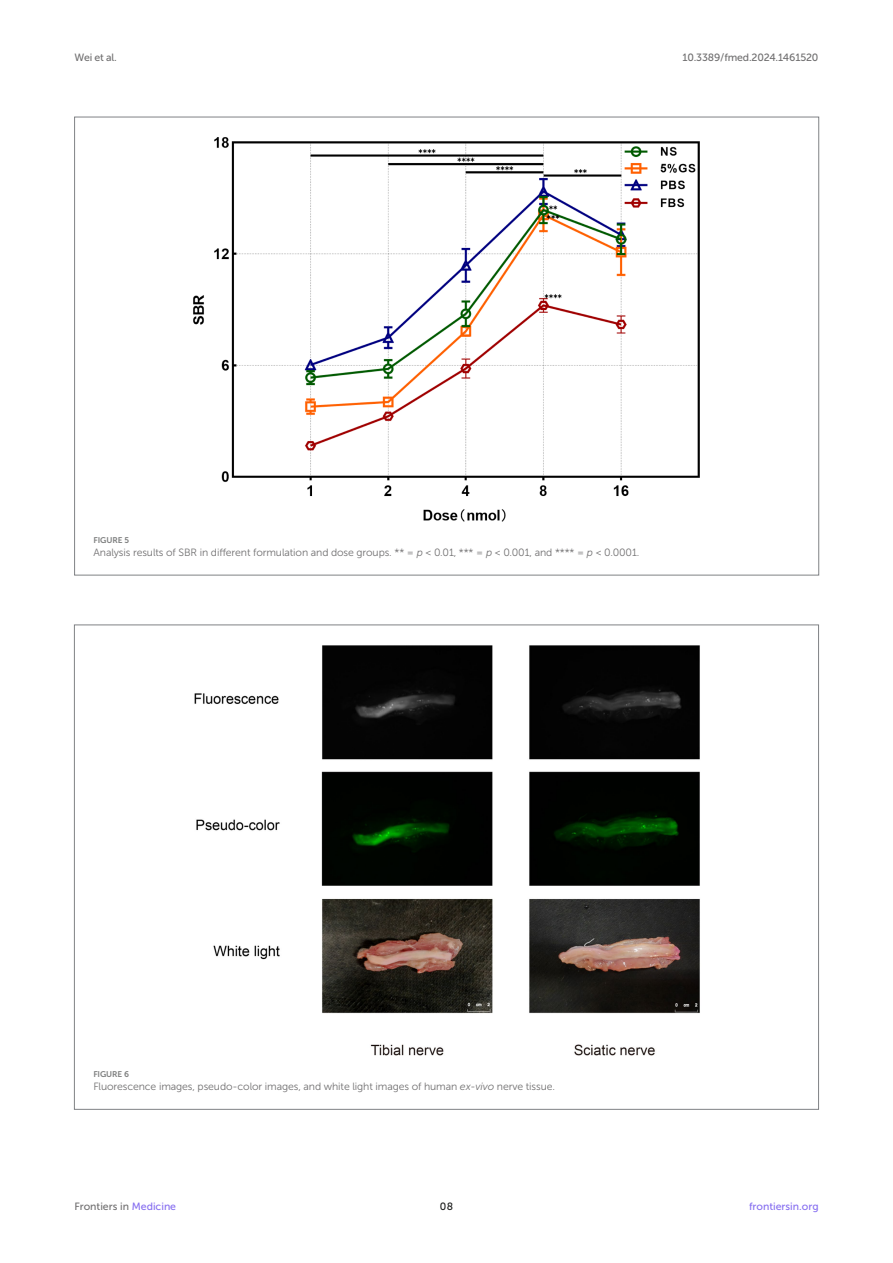
<style>
.page{position:relative;width:893px;height:1263px;background:#fff}
.page>*{position:absolute;margin:0;border:0;box-sizing:border-box;transform-origin:0 0}
.FIG_LEG{font:10.5px "Museo Sans 300";letter-spacing:-.01em;color:#706f70}
.t1{font:10.5px "Museo Sans 500";letter-spacing:-.015em;color:#706f70}
.t2{font:10.5px "Museo Sans 500";color:#856df0}
.t3{font:10.5px "Museo Sans 500";color:#1b1c1b}
.FIG_HD{font:8.25px "Museo Sans 700";letter-spacing:-.01em;color:#7e7f7f}
.s1{font-style:italic}
.s2{color:#856df0}
</style>
<div class="page">
<img style="left:194px;top:645px;width:506px;height:411px">
<img style="left:193px;top:137px;width:507px;height:385px">
<p class="t1" style="left:74px;top:51px;width:44px">Wei et al.</p>
<p class="t1" style="left:682px;top:51px;width:138px">10.3389/fmed.2024.1461520</p>
<p class="FIG_HD" style="left:94px;top:535px;width:37px">FIGURE 5</p>
<p class="FIG_LEG" style="left:94px;top:547px;width:547px">Analysis results of SBR in different formulation and dose groups. ** = <span class="s1">p</span> &lt; 0.01, *** = <span class="s1">p</span> &lt; 0.001, and **** = <span class="s1">p</span> &lt; 0.0001.</p>
<p class="FIG_HD" style="left:93px;top:1069px;width:37px">FIGURE 6</p>
<p class="FIG_LEG" style="left:93px;top:1081px;width:463px">Fluorescence images, pseudo-color images, and white light images of human <span class="s1">ex-vivo</span> nerve tissue.</p>
<p class="t1" style="left:74px;top:1200px;width:103px">Frontiers in <span class="s2">Medicine</span></p>
<p class="t3" style="left:440px;top:1200px;width:15px">08</p>
<p class="t2" style="left:749px;top:1200px;width:71px">frontiersin.org</p>
</div>
